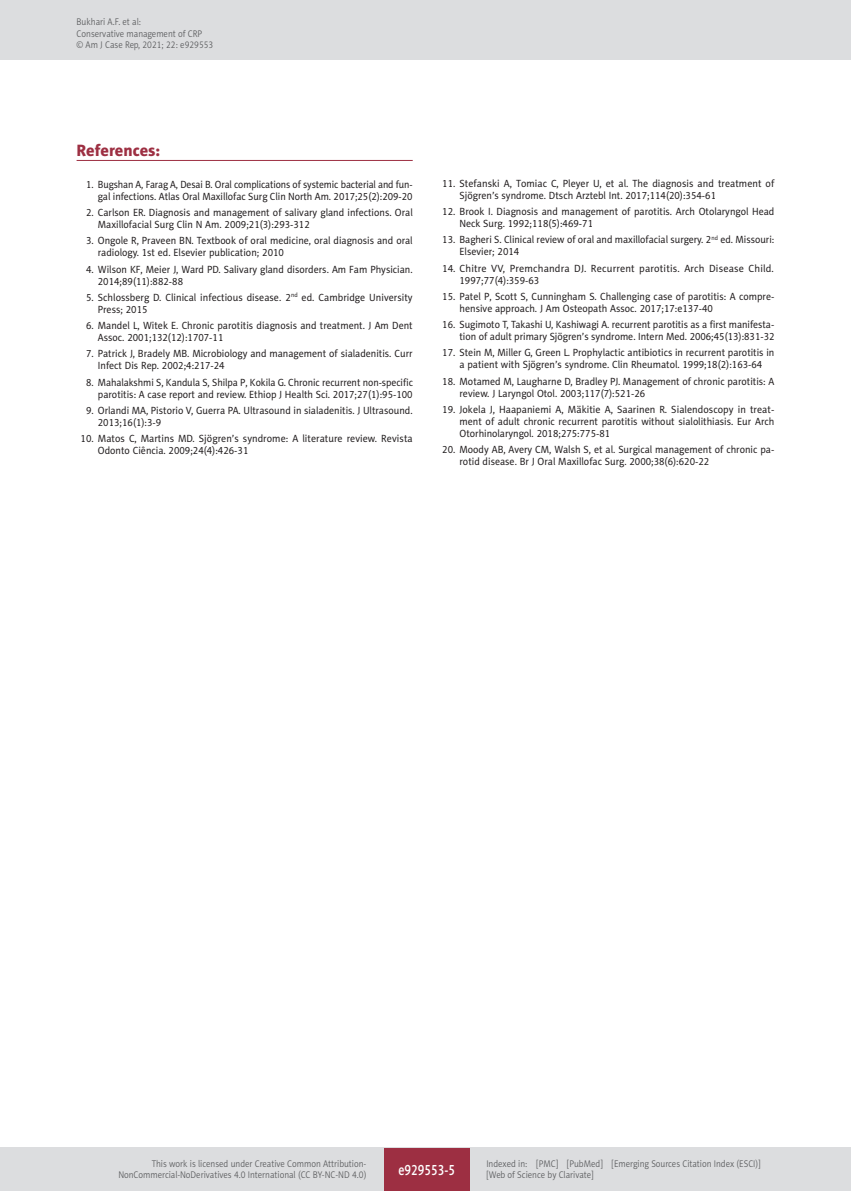
<style>
.page{position:relative;width:851px;height:1191px;background:#fff}
.page>*{position:absolute;margin:0;border:0;box-sizing:border-box;transform-origin:0 0}
.AJCR_Referencje_Tytu{font:16.5px "Naomi Sans EFN Heavy";color:#9d2f42}
.t1{font:15px "Naomi Sans EFN Medium";color:#fff;scale:.8 1}
.AJCR_Referencje_punk{font:10.5px/12px "Naomi Sans EFN";color:#231f20;scale:.95 1}
.AJCR_Referencje_punk-2{font:10.5px/12px "Naomi Sans EFN";color:#231f20;scale:.96 1}
.AJCR_Referencje_punk-3{font:10.5px/12px "Naomi Sans EFN";color:#231f20;scale:.94 1}
.AJCR_Referencje_punk-4{font:10.5px/12px "Naomi Sans EFN";color:#231f20;text-align:right;scale:.92 1}
.AJCR_Referencje_punk-5{font:10.5px/12px "Naomi Sans EFN";color:#231f20;text-align:right;scale:.93 1}
.AJCR_Referencje_punk-6{font:10.5px/12px "Naomi Sans EFN";color:#231f20}
.t2{font:9.75px/11.2px "Naomi Sans EFN Light";color:#57585a;scale:.9 1}
</style>
<div class="page">
<hr style="left:77px;top:160px;width:335px;height:1px;background:#9d2f42">
<div style="left:0;top:0;width:850px;height:60px;background:#dcdddf"></div>
<div style="left:0;top:1148px;width:850px;height:43px;background:#dcdddf"></div>
<div style="left:384px;top:1147px;width:85px;height:43px;background:#9d2f42"></div>
<p class="t2" style="left:77px;top:16px;width:153px">Bukhari A.F. et al:<br>Conservative management of CRP<br>© Am J Case Rep, 2021; 22: e929553</p>
<p class="AJCR_Referencje_Tytu" style="left:77px;top:140px;width:85px">References:</p>
<p class="AJCR_Referencje_punk-4" style="left:86px;top:178px;width:356px">1. Bugshan A, Farag A, Desai B. Oral complications of systemic bacterial and fun&shy;gal infections. Atlas Oral Maxillofac Surg Clin North Am. 2017;25(2):209-20</p>
<p class="AJCR_Referencje_punk" style="left:98px;top:207px;width:333px;text-indent:-12px">2. Carlson ER. Diagnosis and management of salivary gland infections. Oral<br>Maxillofacial Surg Clin N Am. 2009;21(3):293-312</p>
<p class="AJCR_Referencje_punk" style="left:98px;top:235px;width:333px;text-indent:-12px">3. Ongole R, Praveen BN. Textbook of oral medicine, oral diagnosis and oral radiology. 1st ed. Elsevier publication; 2010</p>
<p class="AJCR_Referencje_punk" style="left:98px;top:263px;width:333px;text-indent:-12px">4. Wilson KF, Meier J, Ward PD. Salivary gland disorders. Am Fam Physician.<br>2014;89(11):882-88</p>
<p class="AJCR_Referencje_punk-2" style="left:98px;top:291px;width:329px;text-indent:-12px">5. Schlossberg D. Clinical infectious disease. 2<sup>nd</sup> ed. Cambridge University<br>Press; 2015</p>
<p class="AJCR_Referencje_punk" style="left:98px;top:320px;width:333px;text-indent:-12px">6. Mandel L, Witek E. Chronic parotitis diagnosis and treatment. J Am Dent<br>Assoc. 2001;132(12):1707-11</p>
<p class="AJCR_Referencje_punk" style="left:98px;top:348px;width:333px;text-indent:-12px">7. Patrick J, Bradely MB. Microbiology and management of sialadenitis. Curr<br>Infect Dis Rep. 2002;4:217-24</p>
<p class="AJCR_Referencje_punk-5" style="left:86px;top:376px;width:353px">8. Mahalakshmi S, Kandula S, Shilpa P, Kokila G. Chronic recurrent non-specific parotitis: A case report and review. Ethiop J Health Sci. 2017;27(1):95-100</p>
<p class="AJCR_Referencje_punk" style="left:98px;top:404px;width:333px;text-indent:-12px">9. Orlandi MA, Pistorio V, Guerra PA. Ultrasound in sialadenitis. J Ultrasound.<br>2013;16(1):3-9</p>
<p class="AJCR_Referencje_punk-2" style="left:98px;top:433px;width:329px;text-indent:-17px">10. Matos C, Martins MD. Sjögren’s syndrome: A literature review. Revista<br>Odonto Ciência. 2009;24(4):426-31</p>
<p class="AJCR_Referencje_punk-2" style="left:459px;top:177px;width:329px;text-indent:-17px">11. Stefanski A, Tomiac C, Pleyer U, et al. The diagnosis and treatment of<br>Sjögren’s syndrome. Dtsch Arztebl Int. 2017;114(20):354-61</p>
<p class="AJCR_Referencje_punk" style="left:459px;top:206px;width:333px;text-indent:-17px">12. Brook I. Diagnosis and management of parotitis. Arch Otolaryngol Head<br>Neck Surg. 1992;118(5):469-71</p>
<p class="AJCR_Referencje_punk-3" style="left:459px;top:234px;width:336px;text-indent:-17px">13. Bagheri S. Clinical review of oral and maxillofacial surgery. 2<sup>nd</sup> ed. Missouri:<br>Elsevier; 2014</p>
<p class="AJCR_Referencje_punk-6" style="left:459px;top:262px;width:316px;text-indent:-17px">14. Chitre VV, Premchandra DJ. Recurrent parotitis. Arch Disease Child.<br>1997;77(4):359-63</p>
<p class="AJCR_Referencje_punk" style="left:459px;top:290px;width:333px;text-indent:-17px">15. Patel P, Scott S, Cunningham S. Challenging case of parotitis: A compre&shy;hensive approach. J Am Osteopath Assoc. 2017;17:e137-40</p>
<p class="AJCR_Referencje_punk-3" style="left:442px;top:319px;width:355px;text-align:right">16. Sugimoto T, Takashi U, Kashiwagi A. recurrent parotitis as a first manifesta&shy;tion of adult primary Sjögren’s syndrome. Intern Med. 2006;45(13):831-32</p>
<p class="AJCR_Referencje_punk" style="left:442px;top:347px;width:351px;text-align:center">17. Stein M, Miller G, Green L. Prophylactic antibiotics in recurrent parotitis in a patient with Sjögren’s syndrome. Clin Rheumatol. 1999;18(2):163-64</p>
<p class="AJCR_Referencje_punk" style="left:459px;top:375px;width:333px;text-indent:-17px">18. Motamed M, Laugharne D, Bradley PJ. Management of chronic parotitis: A review. J Laryngol Otol. 2003;117(7):521-26</p>
<p class="AJCR_Referencje_punk-2" style="left:459px;top:403px;width:329px;text-align:justify;text-indent:-17px">19. Jokela J, Haapaniemi A, Mäkitie A, Saarinen R. Sialendoscopy in treat&shy;ment of adult chronic recurrent parotitis without sialolithiasis. Eur Arch Otorhinolaryngol. 2018;275:775-81</p>
<p class="AJCR_Referencje_punk" style="left:459px;top:444px;width:333px;text-indent:-17px">20. Moody AB, Avery CM, Walsh S, et al. Surgical management of chronic pa&shy;rotid disease. Br J Oral Maxillofac Surg. 2000;38(6):620-22</p>
<p class="t2" style="left:118px;top:1158px;width:277px;text-align:right">This work is licensed under Creative Common Attribution-<br>NonCommercial-NoDerivatives 4.0 International (CC BY-NC-ND 4.0)</p>
<h2 class="t1" style="left:398px;top:1160px;width:72px">e929553-5</h2>
<p class="t2" style="left:486px;top:1158px;width:306px">Indexed in: [PMC] [PubMed] [Emerging Sources Citation Index (ESCI)] [Web of Science by Clarivate]</p>
</div>
